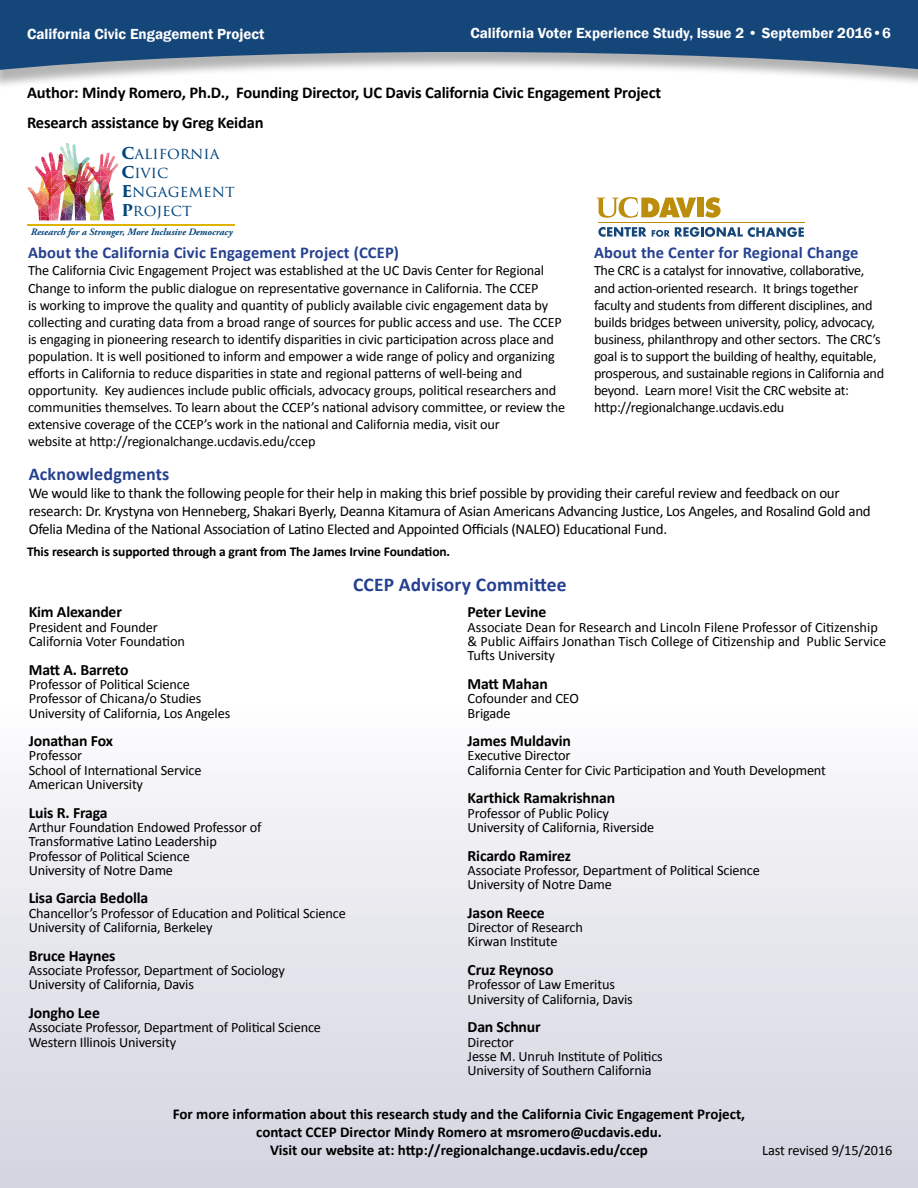
<style>
.page{position:relative;width:918px;height:1188px;background:#fff}
.page>*{position:absolute;margin:0;border:0;box-sizing:border-box;transform-origin:0 0}
.t1{font:700 19.5px "Calibri";letter-spacing:.01em;color:#25408f}
.t2{font:700 18px "Calibri";letter-spacing:.01em;color:#25408f}
.t3{font:700 16.5px/30.3px "Calibri";letter-spacing:-.01em;color:#000}
.t4{font:700 16.5px "Calibri";letter-spacing:.01em;color:#25408f}
.t5{font:15.9px/19px "Trajan Pro 3";color:#00447c}
.t6{font:700 15.75px "Calibri";letter-spacing:-.01em;color:#000}
.t7{font:15px/18px "Calibri";letter-spacing:-.02em;color:#000}
.t8{font:700 15px/18px "Calibri";color:#000;text-align:center}
.t9{font:600 15px "Franklin Gothic";color:#fff}
.t10{font:14.25px/14.2px "Calibri";letter-spacing:-.01em;color:#000}
.t11{font:700 13.5px "Calibri";letter-spacing:-.01em;color:#000}
.t12{font:italic 700 9.9px "Adobe Garamond Pro";color:#00447c}
.s1{font-weight:700}
</style>
<div class="page">
<div style="left:0;top:258px;width:918px;height:930px;background:linear-gradient(to bottom,#fff,#dbdce5)"></div>
<div style="left:0;top:0;width:918px;height:89px;background:#000;opacity:.3"></div>
<svg style="left:0;top:0;width:918px;height:71px;background:#375f89"></svg>
<svg style="left:705px;top:197px;width:16px;height:21px"></svg>
<div style="left:697px;top:198px;width:7px;height:19px;background:#bb8d0a"></div>
<svg style="left:596px;top:197px;width:100px;height:21px"></svg>
<hr style="left:598px;top:222px;width:207px;height:1px;background:#bb8d0a">
<svg style="left:598px;top:227px;width:206px;height:10px"></svg>
<img style="left:28px;top:143px;width:90px;height:78px">
<hr style="left:27px;top:224px;width:208px;height:1px;background:#deb408">
<p class="t9" style="left:27px;top:25px;width:239px">California Civic Engagement Project</p>
<p class="t9" style="left:470px;top:23px;width:422px">California Voter Experience Study, Issue 2 • September 2016•6</p>
<p class="t3" style="left:27px;top:77px;width:636px">Author: Mindy Romero, Ph.D., Founding Director, UC Davis California Civic Engagement Project<br>Research assistance by Greg Keidan</p>
<p class="t5" style="left:121px;top:144px;width:115px"><span class="s1">C</span>ALIFORNIA<br><span class="s1">C</span>IVIC<br><span class="s1">E</span>NGAGEMENT<br><span class="s1">P</span>ROJECT</p>
<p class="t12" style="left:31px;top:226px;width:203px">Research for a Stronger, More Inclusive Democracy</p>
<p class="t4" style="left:28px;top:242px;width:373px">About the California Civic Engagement Project (CCEP)</p>
<p class="t10" style="left:28px;top:262px;width:539px;line-height:17.1px">The California Civic Engagement Project was established at the UC Davis Center for Regional Change to inform the public dialogue on representative governance in California. The CCEP<br>is working to improve the quality and quantity of publicly available civic engagement data by collecting and curating data from a broad range of sources for public access and use. The CCEP is engaging in pioneering research to identify disparities in civic participation across place and population. It is well positioned to inform and empower a wide range of policy and organizing efforts in California to reduce disparities in state and regional patterns of well-being and opportunity. Key audiences include public officials, advocacy groups, political researchers and communities themselves. To learn about the CCEP’s national advisory committee, or review the extensive coverage of the CCEP’s work in the national and California media, visit our<br>website at http://regionalchange.ucdavis.edu/ccep</p>
<p class="t4" style="left:594px;top:242px;width:266px">About the Center for Regional Change</p>
<p class="t10" style="left:594px;top:262px;width:292px;line-height:17.1px">The CRC is a catalyst for innovative, collaborative, and action-oriented research. It brings together faculty and students from different disciplines, and builds bridges between university, policy, advocacy, business, philanthropy and other sectors. The CRC’s goal is to support the building of healthy, equitable, prosperous, and sustainable regions in California and beyond. Learn more! Visit the CRC website at: http://regionalchange.ucdavis.edu</p>
<p class="t2" style="left:29px;top:462px;width:142px">Acknowledgments</p>
<p class="t7" style="left:29px;top:484px;width:844px">We would like to thank the following people for their help in making this brief possible by providing their careful review and feedback on our research: Dr. Krystyna von Henneberg, Shakari Byerly, Deanna Kitamura of Asian Americans Advancing Justice, Los Angeles, and Rosalind Gold and<br>Ofelia Medina of the National Association of Latino Elected and Appointed Officials (NALEO) Educational Fund.</p>
<p class="t11" style="left:27px;top:543px;width:425px">This research is supported through a grant from The James Irvine Foundation.</p>
<p class="t6" style="left:29px;top:602px;width:95px">Kim Alexander</p>
<p class="t10" style="left:29px;top:620px;width:158px">President and Founder<br>California Voter Foundation</p>
<p class="t6" style="left:29px;top:659px;width:101px">Matt A. Barreto</p>
<p class="t10" style="left:29px;top:677px;width:203px">Professor of Political Science<br>Professor of Chicana/o Studies<br>University of California, Los Angeles</p>
<p class="t6" style="left:29px;top:731px;width:86px">Jonathan Fox</p>
<p class="t10" style="left:29px;top:749px;width:174px">Professor<br>School of International Service<br>American University</p>
<p class="t6" style="left:29px;top:802px;width:80px">Luis R. Fraga</p>
<p class="t10" style="left:29px;top:820px;width:234px">Arthur Foundation Endowed Professor of Transformative Latino Leadership Professor of Political Science<br>University of Notre Dame</p>
<p class="t6" style="left:29px;top:888px;width:121px">Lisa Garcia Bedolla</p>
<p class="t10" style="left:29px;top:906px;width:319px">Chancellor’s Professor of Education and Political Science<br>University of California, Berkeley</p>
<p class="t6" style="left:29px;top:945px;width:88px">Bruce Haynes</p>
<p class="t10" style="left:29px;top:963px;width:258px">Associate Professor, Department of Sociology<br>University of California, Davis</p>
<p class="t6" style="left:29px;top:1003px;width:73px">Jongho Lee</p>
<p class="t10" style="left:29px;top:1020px;width:294px">Associate Professor, Department of Political Science<br>Western Illinois University</p>
<h1 class="t1" style="left:353px;top:572px;width:215px">CCEP Advisory Committee</h1>
<p class="t6" style="left:468px;top:602px;width:80px">Peter Levine</p>
<p class="t10" style="left:468px;top:620px;width:420px">Associate Dean for Research and Lincoln Filene Professor of Citizenship &amp; Public Aiffairs Jonathan Tisch College of Citizenship and Public Service<br>Tufts University</p>
<p class="t6" style="left:468px;top:674px;width:82px">Matt Mahan</p>
<p class="t10" style="left:468px;top:691px;width:113px">Cofounder and CEO<br>Brigade</p>
<p class="t6" style="left:468px;top:731px;width:105px">James Muldavin</p>
<p class="t10" style="left:468px;top:749px;width:360px">Executive Director<br>California Center for Civic Participation and Youth Development</p>
<p class="t6" style="left:468px;top:788px;width:149px">Karthick Ramakrishnan</p>
<p class="t10" style="left:468px;top:806px;width:188px">Professor of Public Policy<br>University of California, Riverside</p>
<p class="t6" style="left:468px;top:845px;width:105px">Ricardo Ramirez</p>
<p class="t10" style="left:468px;top:863px;width:294px">Associate Professor, Department of Political Science<br>University of Notre Dame</p>
<p class="t6" style="left:468px;top:902px;width:79px">Jason Reece</p>
<p class="t10" style="left:468px;top:920px;width:117px">Director of Research<br>Kirwan Institute</p>
<p class="t6" style="left:468px;top:960px;width:87px">Cruz Reynoso</p>
<p class="t10" style="left:468px;top:978px;width:167px">Professor of Law Emeritus<br>University of California, Davis</p>
<p class="t6" style="left:468px;top:1017px;width:75px">Dan Schnur</p>
<p class="t10" style="left:468px;top:1035px;width:197px">Director<br>Jesse M. Unruh Institute of Politics<br>University of Southern California</p>
<p class="t8" style="left:173px;top:1105px;width:574px">For more information about this research study and the California Civic Engagement Project, contact CCEP Director Mindy Romero at msromero@ucdavis.edu.<br>Visit our website at: http://regionalchange.ucdavis.edu/ccep</p>
<p class="t10" style="left:762px;top:1143px;width:132px">Last revised 9/15/2016</p>
</div>
